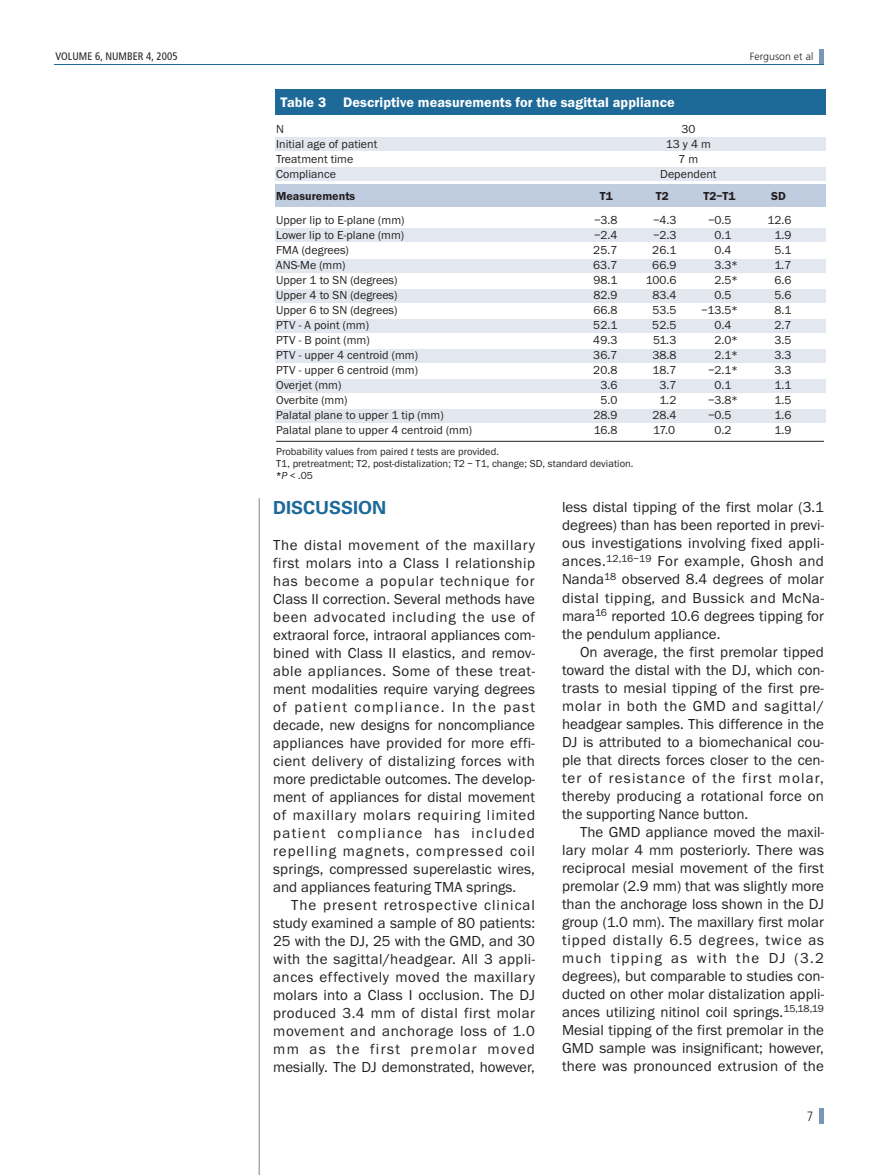
<style>
.page{position:relative;width:878px;height:1175px;background:#fff}
.page>*{position:absolute;margin:0;border:0;box-sizing:border-box;transform-origin:0 0}
.t1{font:700 18px "Univers";color:#1d6a99}
.t2{font:15px/18px "Franklin Gothic EF";letter-spacing:.005em;color:#231f20;text-align:justify}
.t3{font:600 14.25px "Franklin Gothic EF";letter-spacing:.005em;color:#fff}
.t4{font:300 condensed 13.5px "Frutiger";color:#231f20}
.t5{font:12px "Franklin Gothic EF";letter-spacing:.005em;color:#231f20}
.t6{font:600 12px "Franklin Gothic EF";letter-spacing:.005em;color:#231f20}
.t7{font:condensed 10.8px "Frutiger";letter-spacing:.005em;color:#231f20}
.t8{font:10.5px/12px "Franklin Gothic EF";letter-spacing:.005em;color:#231f20}
.t9{font:300 10.5px "Frutiger";letter-spacing:.005em;color:#231f20}
.s1{font-style:italic}
.s2{font-weight:600}
</style>
<div class="page">
<div style="left:819px;top:49px;width:5px;height:15px;background:#7996ba"></div>
<hr style="left:54px;top:64px;width:770px;height:1px;background:#1d6a99">
<div style="left:819px;top:1108px;width:5px;height:16px;background:#7996ba"></div>
<hr style="left:259px;top:498px;width:1px;height:676px;background:#808285">
<div style="left:275px;top:229px;width:550px;height:13px;background:#e3e8f0"></div>
<div style="left:275px;top:167px;width:550px;height:13px;background:#e3e8f0"></div>
<div style="left:275px;top:137px;width:550px;height:13px;background:#e3e8f0"></div>
<div style="left:275px;top:259px;width:550px;height:13px;background:#e3e8f0"></div>
<div style="left:275px;top:289px;width:550px;height:13px;background:#e3e8f0"></div>
<div style="left:275px;top:319px;width:550px;height:13px;background:#e3e8f0"></div>
<div style="left:275px;top:349px;width:550px;height:13px;background:#e3e8f0"></div>
<div style="left:275px;top:379px;width:550px;height:13px;background:#e3e8f0"></div>
<div style="left:275px;top:409px;width:550px;height:13px;background:#e3e8f0"></div>
<div style="left:274px;top:184px;width:551px;height:23px;background:#c0ccdf"></div>
<div style="left:274px;top:89px;width:551px;height:26px;background:#1d6a99"></div>
<hr style="left:276px;top:441px;width:547px;height:1px;background:#231f20">
<p class="t7" style="left:56px;top:52px;width:123px">VOLUME 6, NUMBER 4, 2005</p>
<p class="t9" style="left:749px;top:52px;width:65px">Ferguson et al</p>
<p class="t3" style="left:280px;top:94px;width:395px">Table 3 Descriptive measurements for the sagittal appliance</p>
<p class="t5" style="left:276px;top:121px;width:9px">N</p>
<p class="t5" style="left:681px;top:121px;width:16px">30</p>
<p class="t5" style="left:276px;top:136px;width:103px">Initial age of patient</p>
<p class="t5" style="left:666px;top:136px;width:46px">13 y 4 m</p>
<p class="t5" style="left:276px;top:151px;width:79px">Treatment time</p>
<p class="t5" style="left:678px;top:151px;width:21px">7 m</p>
<p class="t5" style="left:276px;top:166px;width:61px">Compliance</p>
<p class="t5" style="left:660px;top:166px;width:58px">Dependent</p>
<p class="t6" style="left:276px;top:189px;width:81px">Measurements</p>
<p class="t6" style="left:600px;top:189px;width:14px">T1</p>
<p class="t6" style="left:656px;top:189px;width:14px">T2</p>
<p class="t6" style="left:703px;top:189px;width:33px">T2–T1</p>
<p class="t6" style="left:771px;top:189px;width:16px">SD</p>
<p class="t5" style="left:276px;top:213px;width:130px">Upper lip to E-plane (mm)</p>
<p class="t5" style="left:594px;top:213px;width:25px">–3.8</p>
<p class="t5" style="left:653px;top:213px;width:25px">–4.3</p>
<p class="t5" style="left:708px;top:213px;width:25px">–0.5</p>
<p class="t5" style="left:767px;top:213px;width:26px">12.6</p>
<p class="t5" style="left:276px;top:228px;width:129px">Lower lip to E-plane (mm)</p>
<p class="t5" style="left:594px;top:228px;width:25px">–2.4</p>
<p class="t5" style="left:653px;top:228px;width:25px">–2.3</p>
<p class="t5" style="left:714px;top:228px;width:19px">0.1</p>
<p class="t5" style="left:774px;top:228px;width:18px">1.9</p>
<p class="t5" style="left:276px;top:243px;width:74px">FMA (degrees)</p>
<p class="t5" style="left:593px;top:243px;width:26px">25.7</p>
<p class="t5" style="left:652px;top:243px;width:26px">26.1</p>
<p class="t5" style="left:714px;top:243px;width:19px">0.4</p>
<p class="t5" style="left:774px;top:243px;width:19px">5.1</p>
<p class="t5" style="left:276px;top:258px;width:71px">ANS-Me (mm)</p>
<p class="t5" style="left:593px;top:258px;width:26px">63.7</p>
<p class="t5" style="left:652px;top:258px;width:26px">66.9</p>
<p class="t5" style="left:714px;top:258px;width:25px">3.3*</p>
<p class="t5" style="left:774px;top:258px;width:18px">1.7</p>
<p class="t5" style="left:276px;top:273px;width:123px">Upper 1 to SN (degrees)</p>
<p class="t5" style="left:593px;top:273px;width:26px">98.1</p>
<p class="t5" style="left:645px;top:273px;width:32px">100.6</p>
<p class="t5" style="left:714px;top:273px;width:25px">2.5*</p>
<p class="t5" style="left:774px;top:273px;width:19px">6.6</p>
<p class="t5" style="left:276px;top:288px;width:123px">Upper 4 to SN (degrees)</p>
<p class="t5" style="left:593px;top:288px;width:26px">82.9</p>
<p class="t5" style="left:652px;top:288px;width:26px">83.4</p>
<p class="t5" style="left:714px;top:288px;width:19px">0.5</p>
<p class="t5" style="left:774px;top:288px;width:19px">5.6</p>
<p class="t5" style="left:276px;top:303px;width:123px">Upper 6 to SN (degrees)</p>
<p class="t5" style="left:593px;top:303px;width:26px">66.8</p>
<p class="t5" style="left:652px;top:303px;width:26px">53.5</p>
<p class="t5" style="left:701px;top:303px;width:38px">–13.5*</p>
<p class="t5" style="left:774px;top:303px;width:19px">8.1</p>
<p class="t5" style="left:276px;top:318px;width:94px">PTV - A point (mm)</p>
<p class="t5" style="left:593px;top:318px;width:26px">52.1</p>
<p class="t5" style="left:652px;top:318px;width:26px">52.5</p>
<p class="t5" style="left:714px;top:318px;width:19px">0.4</p>
<p class="t5" style="left:774px;top:318px;width:19px">2.7</p>
<p class="t5" style="left:276px;top:333px;width:95px">PTV - B point (mm)</p>
<p class="t5" style="left:593px;top:333px;width:26px">49.3</p>
<p class="t5" style="left:653px;top:333px;width:25px">51.3</p>
<p class="t5" style="left:714px;top:333px;width:25px">2.0*</p>
<p class="t5" style="left:774px;top:333px;width:19px">3.5</p>
<p class="t5" style="left:276px;top:348px;width:143px">PTV - upper 4 centroid (mm)</p>
<p class="t5" style="left:593px;top:348px;width:26px">36.7</p>
<p class="t5" style="left:652px;top:348px;width:26px">38.8</p>
<p class="t5" style="left:714px;top:348px;width:25px">2.1*</p>
<p class="t5" style="left:774px;top:348px;width:19px">3.3</p>
<p class="t5" style="left:276px;top:363px;width:143px">PTV - upper 6 centroid (mm)</p>
<p class="t5" style="left:593px;top:363px;width:26px">20.8</p>
<p class="t5" style="left:652px;top:363px;width:25px">18.7</p>
<p class="t5" style="left:708px;top:363px;width:31px">–2.1*</p>
<p class="t5" style="left:774px;top:363px;width:19px">3.3</p>
<p class="t5" style="left:276px;top:378px;width:67px">Overjet (mm)</p>
<p class="t5" style="left:600px;top:378px;width:19px">3.6</p>
<p class="t5" style="left:659px;top:378px;width:19px">3.7</p>
<p class="t5" style="left:714px;top:378px;width:19px">0.1</p>
<p class="t5" style="left:774px;top:378px;width:18px">1.1</p>
<p class="t5" style="left:276px;top:393px;width:73px">Overbite (mm)</p>
<p class="t5" style="left:600px;top:393px;width:19px">5.0</p>
<p class="t5" style="left:659px;top:393px;width:18px">1.2</p>
<p class="t5" style="left:708px;top:393px;width:31px">–3.8*</p>
<p class="t5" style="left:774px;top:393px;width:18px">1.5</p>
<p class="t5" style="left:276px;top:408px;width:169px">Palatal plane to upper 1 tip (mm)</p>
<p class="t5" style="left:593px;top:408px;width:26px">28.9</p>
<p class="t5" style="left:652px;top:408px;width:26px">28.4</p>
<p class="t5" style="left:708px;top:408px;width:25px">–0.5</p>
<p class="t5" style="left:774px;top:408px;width:18px">1.6</p>
<p class="t5" style="left:276px;top:423px;width:197px">Palatal plane to upper 4 centroid (mm)</p>
<p class="t5" style="left:593px;top:423px;width:25px">16.8</p>
<p class="t5" style="left:653px;top:423px;width:23px">17.0</p>
<p class="t5" style="left:714px;top:423px;width:19px">0.2</p>
<p class="t5" style="left:774px;top:423px;width:18px">1.9</p>
<p class="t8" style="left:276px;top:445px;width:359px">Probability values from paired <span class="s1">t</span> tests are provided.<br>T1, pretreatment; T2, post-distalization; T2 – T1, change; SD, standard deviation. <span class="s2">*</span><span class="s1">P</span> &lt; .05</p>
<p class="t1" style="left:273px;top:501px;width:115px">DISCUSSION</p>
<p class="t2" style="left:273px;top:536px;width:263px">The distal movement of the maxillary first molars into a Class I relationship has become a popular technique for Class II correction. Several methods have been advocated including the use of extraoral force, intraoral appliances com&shy;bined with Class II elastics, and remov&shy;able appliances. Some of these treat&shy;ment modalities require varying degrees of patient compliance. In the past decade, new designs for noncompliance appliances have provided for more effi&shy;cient delivery of distalizing forces with more predictable outcomes. The develop&shy;ment of appliances for distal movement of maxillary molars requiring limited patient compliance has included repelling magnets, compressed coil springs, compressed superelastic wires, and appliances featuring TMA springs.</p>
<p class="t2" style="left:273px;top:896px;width:263px;text-indent:18px">The present retrospective clinical study examined a sample of 80 patients:<br>25 with the DJ, 25 with the GMD, and 30 with the sagittal/headgear. All 3 appli&shy;ances effectively moved the maxillary molars into a Class I occlusion. The DJ produced 3.4 mm of distal first molar movement and anchorage loss of 1.0 mm as the first premolar moved mesially. The DJ demonstrated, however,</p>
<p class="t2" style="left:562px;top:498px;width:263px">less distal tipping of the first molar (3.1 degrees) than has been reported in previ&shy;ous investigations involving fixed appli&shy;ances.<sup>12,16–19</sup> For example, Ghosh and Nanda<sup>18</sup> observed 8.4 degrees of molar distal tipping, and Bussick and McNa&shy;mara<sup>16</sup> reported 10.6 degrees tipping for the pendulum appliance.</p>
<p class="t2" style="left:562px;top:642px;width:263px;text-indent:18px">On average, the first premolar tipped toward the distal with the DJ, which con&shy;trasts to mesial tipping of the first pre&shy;molar in both the GMD and sagittal/ headgear samples. This difference in the DJ is attributed to a biomechanical cou&shy;ple that directs forces closer to the cen&shy;ter of resistance of the first molar, thereby producing a rotational force on the supporting Nance button.</p>
<p class="t2" style="left:562px;top:822px;width:263px;text-indent:18px">The GMD appliance moved the maxil&shy;lary molar 4 mm posteriorly. There was reciprocal mesial movement of the first premolar (2.9 mm) that was slightly more than the anchorage loss shown in the DJ group (1.0 mm). The maxillary first molar tipped distally 6.5 degrees, twice as much tipping as with the DJ (3.2 degrees), but comparable to studies con&shy;ducted on other molar distalization appli&shy;ances utilizing nitinol coil springs.<sup>15,18,19<br></sup>Mesial tipping of the first premolar in the GMD sample was insignificant; however, there was pronounced extrusion of the</p>
<p class="t4" style="left:807px;top:1110px;width:8px">7</p>
</div>
